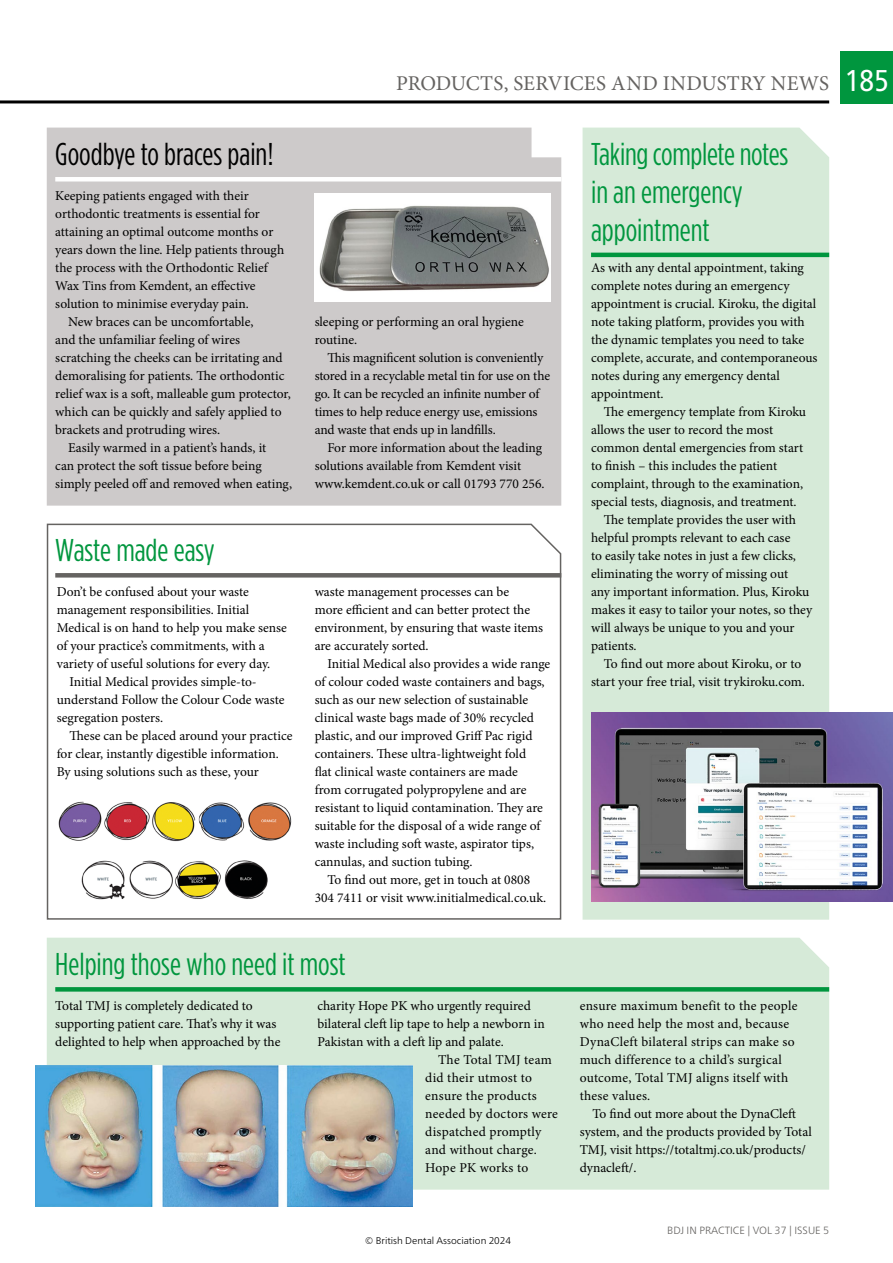
<style>
.page{position:relative;width:893px;height:1263px;background:#fff}
.page>*{position:absolute;margin:0;border:0;box-sizing:border-box;transform-origin:0 0}
.Title_underlined_colour{font:31.5px/37.8px "Gotham Condensed";color:#00963e}
.Title_black__underlined_white{font:31.5px "Gotham Condensed";color:#000}
.Title_underlined_black{font:31.5px "Gotham Condensed";color:#00963e}
.NoXML_page_numbers{font:condensed 30px "Frutiger Neue LT Pro";color:#fff}
.NoXML_category{font:21px "Minion Pro";letter-spacing:.005em;color:#656361}
.Para_body{font:13.5px/18px "Minion Pro";color:#000}
.Para_body_1st{font:13.5px/18px "Minion Pro";color:#000}
.Para_body-2{font:13.5px/18px "Minion Pro";letter-spacing:.02em;color:#000}
.NoXML_footer{font:300 10.5px "Frutiger Neue LT Pro";color:#656361}
.NoXML_Hidden_for_OnlinePDF{font:300 9.75px "Frutiger Neue LT Pro";color:#000}
</style>
<div class="page">
<div style="left:840px;top:51px;width:53px;height:52px;background:#00963e"></div>
<hr style="left:0;top:100px;width:829px;height:3px;background:#000">
<div style="left:47px;top:128px;width:514px;height:378px;background:#cdcaca"></div>
<hr style="left:55px;top:177px;width:506px;height:4px;background:#fff">
<svg style="left:46px;top:523px;width:516px;height:397px"></svg>
<hr style="left:55px;top:573px;width:506px;height:4px;background:#656361">
<div style="left:583px;top:128px;width:246px;height:792px;background:#d6ead8"></div>
<hr style="left:591px;top:253px;width:238px;height:4px;background:#00963e">
<div style="left:47px;top:938px;width:782px;height:251px;background:#d6ead8"></div>
<svg style="left:55px;top:987px;width:774px;height:4px;background:#069842"></svg>
<div style="left:315px;top:193px;width:236px;height:108px;background:#fff"></div>
<img style="left:319px;top:205px;width:230px;height:86px">
<img style="left:57px;top:799px;width:237px;height:108px">
<img style="left:591px;top:712px;width:302px;height:189px">
<img style="left:36px;top:1065px;width:377px;height:141px">
<p class="Title_black__underlined_white" style="left:55px;top:136px;width:220px">Goodbye to braces pain!</p>
<p class="Para_body_1st" style="left:55px;top:186px;width:230px">Keeping patients engaged with their orthodontic treatments is essential for attaining an optimal outcome months or years down the line. Help patients through the process with the Orthodontic Relief Wax Tins from Kemdent, an effective solution to minimise everyday pain.</p>
<p class="Para_body" style="left:55px;top:312px;width:237px;text-indent:13px">New braces can be uncomfortable,<br>and the unfamiliar feeling of wires scratching the cheeks can be irritating and demoralising for patients. The orthodontic relief wax is a soft, malleable gum protector, which can be quickly and safely applied to brackets and protruding wires.</p>
<p class="Para_body" style="left:55px;top:438px;width:238px;text-indent:13px">Easily warmed in a patient’s hands, it<br>can protect the soft tissue before being simply peeled off and removed when eating,</p>
<p class="Title_underlined_black" style="left:55px;top:532px;width:161px">Waste made easy</p>
<p class="Para_body_1st" style="left:57px;top:582px;width:232px">Don’t be confused about your waste management responsibilities. Initial Medical is on hand to help you make sense of your practice’s commitments, with a variety of useful solutions for every day.</p>
<p class="Para_body" style="left:57px;top:672px;width:229px;text-indent:13px">Initial Medical provides simple-to&shy;understand Follow the Colour Code waste segregation posters.</p>
<p class="Para_body" style="left:57px;top:726px;width:237px;text-indent:13px">These can be placed around your practice for clear, instantly digestible information.<br>By using solutions such as these, your</p>
<p class="NoXML_category" style="left:396px;top:69px;width:434px">PRODUCTS, SERVICES AND INDUSTRY NEWS</p>
<p class="NoXML_page_numbers" style="left:845px;top:63px;width:46px">185</p>
<p class="Para_body" style="left:315px;top:312px;width:211px">sleeping or performing an oral hygiene routine.</p>
<p class="Para_body" style="left:315px;top:348px;width:237px;text-indent:13px">This magnificent solution is conveniently stored in a recyclable metal tin for use on the go. It can be recycled an infinite number of times to help reduce energy use, emissions and waste that ends up in landfills.</p>
<p class="Para_body" style="left:315px;top:438px;width:231px;text-indent:13px">For more information about the leading solutions available from Kemdent visit www.kemdent.co.uk or call 01793 770 256.</p>
<p class="Para_body" style="left:315px;top:582px;width:230px">waste management processes can be<br>more efficient and can better protect the environment, by ensuring that waste items are accurately sorted.</p>
<p class="Para_body" style="left:315px;top:654px;width:237px;text-indent:13px">Initial Medical also provides a wide range of colour coded waste containers and bags, such as our new selection of sustainable clinical waste bags made of 30% recycled plastic, and our improved Griff Pac rigid containers. These ultra-lightweight fold<br>flat clinical waste containers are made<br>from corrugated polypropylene and are resistant to liquid contamination. They are suitable for the disposal of a wide range of waste including soft waste, aspirator tips, cannulas, and suction tubing.</p>
<p class="Para_body" style="left:315px;top:870px;width:233px;text-align:center">To find out more, get in touch at 0808<br>304 7411 or visit www.initialmedical.co.uk.</p>
<p class="Title_underlined_colour" style="left:591px;top:135px;width:199px">Taking complete notes in an emergency appointment</p>
<p class="Para_body_1st" style="left:591px;top:258px;width:228px">As with any dental appointment, taking complete notes during an emergency appointment is crucial. Kiroku, the digital note taking platform, provides you with the dynamic templates you need to take complete, accurate, and contemporaneous notes during any emergency dental appointment.</p>
<p class="Para_body" style="left:591px;top:402px;width:217px;text-indent:13px">The emergency template from Kiroku allows the user to record the most common dental emergencies from start to finish – this includes the patient complaint, through to the examination, special tests, diagnosis, and treatment.</p>
<p class="Para_body" style="left:591px;top:510px;width:223px;text-indent:13px">The template provides the user with helpful prompts relevant to each case<br>to easily take notes in just a few clicks, eliminating the worry of missing out<br>any important information. Plus, Kiroku makes it easy to tailor your notes, so they will always be unique to you and your patients.</p>
<p class="Para_body" style="left:591px;top:654px;width:215px;text-align:right">To find out more about Kiroku, or to start your free trial, visit trykiroku.com.</p>
<p class="Title_underlined_colour" style="left:55px;top:945px;width:292px">Helping those who need it most</p>
<p class="Para_body_1st" style="left:55px;top:996px;width:227px">Total TMJ is completely dedicated to supporting patient care. That’s why it was delighted to help when approached by the</p>
<p class="Para_body_1st" style="left:317px;top:996px;width:229px">charity Hope PK who urgently required bilateral cleft lip tape to help a newborn in<br>Pakistan with a cleft lip and palate.</p>
<p class="Para_body" style="left:425px;top:1050px;width:134px;text-indent:13px">The Total TMJ team did their utmost to ensure the products needed by doctors were dispatched promptly and without charge.<br>Hope PK works to</p>
<p class="NoXML_Hidden_for_OnlinePDF" style="left:365px;top:1234px;width:148px">© British Dental Association 2024</p>
<p class="Para_body-2" style="left:580px;top:996px;width:219px">ensure maximum benefit to the people who need help the most and, because DynaCleft bilateral strips can make so much difference to a child’s surgical outcome, Total TMJ aligns itself with these values.</p>
<p class="Para_body" style="left:580px;top:1104px;width:234px;text-indent:13px">To find out more about the DynaCleft system, and the products provided by Total TMJ, visit https://totaltmj.co.uk/products/ dynacleft/.</p>
<p class="NoXML_footer" style="left:667px;top:1224px;width:163px">BDJ IN PRACTICE | VOL 37 | ISSUE 5</p>
</div>
